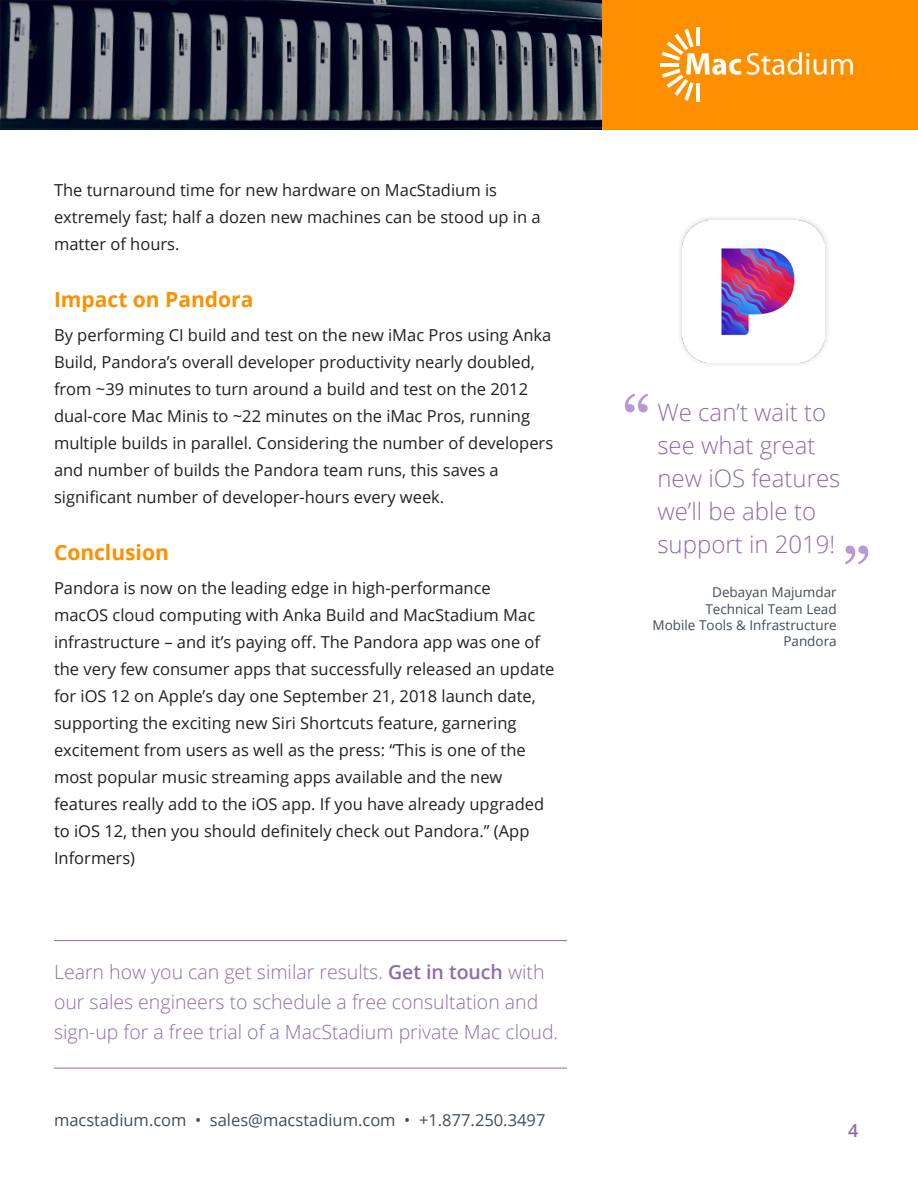
<style>
.page{position:relative;width:918px;height:1188px;background:#fff}
.page>*{position:absolute;margin:0;border:0;box-sizing:border-box;transform-origin:0 0}
.t1{font:72px "Georgia";color:#b699d6}
.t2{font:300 24px/33px "Open Sans";color:#8d6cab}
.t3{font:700 21px "Open Sans";color:#fe9000}
.t4{font:300 19.5px/30px "Open Sans";color:#8d6cab}
.t5{font:600 18px "Open Sans";color:#8d6cab}
.t6{font:16.5px/27px "Open Sans";color:#231f20}
.t7{font:16.5px "Open Sans";color:#424d58}
.t8{font:13.5px "Open Sans";color:#424d58}
.s1{font-weight:600}
</style>
<div class="page">
<div style="left:602px;top:0;width:316px;height:130px;background:#fe9000"></div>
<hr style="left:696px;top:84px;width:4px;height:18px;background:#fff">
<hr style="left:696px;top:28px;width:4px;height:18px;background:#fff">
<hr style="left:661px;top:63px;width:18px;height:4px;background:#fff">
<svg style="left:662px;top:29px;width:79px;height:72px"></svg>
<svg style="left:747px;top:52px;width:106px;height:23px"></svg>
<svg style="left:3px;top:3px;width:596px;height:124px"></svg>
<div style="left:0;top:0;width:602px;height:130px;border:2px solid #231f20"></div>
<hr style="left:54px;top:940px;width:513px;height:1px;background:#8d6cab">
<hr style="left:54px;top:1068px;width:513px;height:1px;background:#8d6cab">
<div style="left:676px;top:214px;width:155px;height:155px;background:#231f20;opacity:.2"></div>
<img style="left:683px;top:220px;width:142px;height:142px">
<p class="t6" style="left:54px;top:176px;width:488px">The turnaround time for new hardware on MacStadium is extremely fast; half a dozen new machines can be stood up in a matter of hours.</p>
<p class="t3" style="left:54px;top:285px;width:201px">Impact on Pandora</p>
<p class="t6" style="left:54px;top:321px;width:501px">By performing CI build and test on the new iMac Pros using Anka Build, Pandora’s overall developer productivity nearly doubled, from ~39 minutes to turn around a build and test on the 2012 dual-core Mac Minis to ~22 minutes on the iMac Pros, running multiple builds in parallel. Considering the number of developers and number of builds the Pandora team runs, this saves a significant number of developer-hours every week.</p>
<p class="t3" style="left:54px;top:538px;width:116px">Conclusion</p>
<p class="t6" style="left:54px;top:574px;width:502px">Pandora is now on the leading edge in high-performance<br>macOS cloud computing with Anka Build and MacStadium Mac infrastructure – and it’s paying off. The Pandora app was one of the very few consumer apps that successfully released an update for iOS 12 on Apple’s day one September 21, 2018 launch date, supporting the exciting new Siri Shortcuts feature, garnering excitement from users as well as the press: “This is one of the most popular music streaming apps available and the new features really add to the iOS app. If you have already upgraded to iOS 12, then you should definitely check out Pandora.” (App Informers)</p>
<p class="t4" style="left:54px;top:957px;width:506px">Learn how you can get similar results. <span class="s1">Get in touch</span> with our sales engineers to schedule a free consultation and sign-up for a free trial of a MacStadium private Mac cloud.</p>
<p class="t7" style="left:54px;top:1108px;width:493px">macstadium.com • sales@macstadium.com • +1.877.250.3497</p>
<p class="t1" style="left:622px;top:370px;width:31px">“</p>
<p class="t2" style="left:657px;top:395px;width:184px">We can’t wait to see what great new iOS features we’ll be able to support in 2019!</p>
<p class="t1" style="left:841px;top:522px;width:31px">”</p>
<p class="t8" style="left:712px;top:583px;width:126px">Debayan Majumdar</p>
<p class="t8" style="left:705px;top:599px;width:133px">Technical Team Lead</p>
<p class="t8" style="left:653px;top:616px;width:186px">Mobile Tools &amp; Infrastructure</p>
<p class="t8" style="left:783px;top:632px;width:55px">Pandora</p>
<p class="t5" style="left:848px;top:1119px;width:12px">4</p>
</div>
